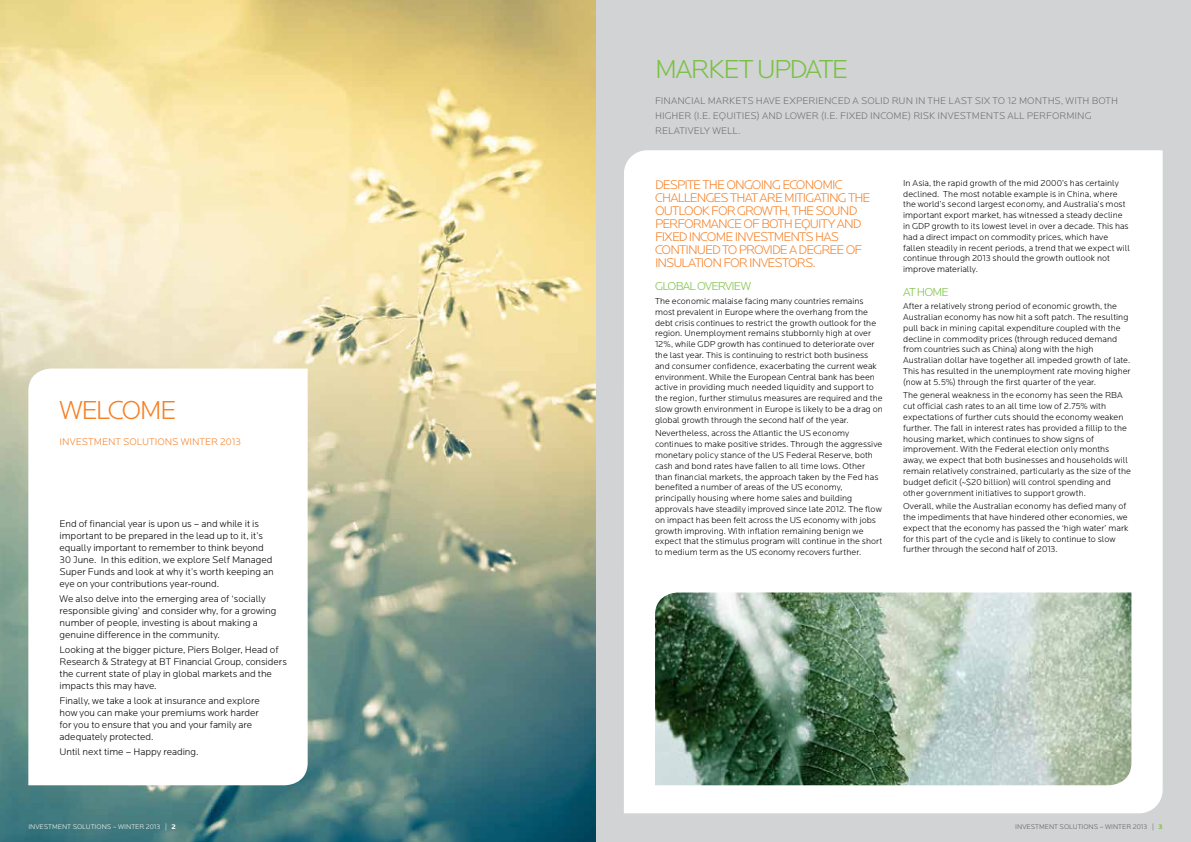
<style>
.page{position:relative;width:1191px;height:842px;background:#fff}
.page>*{position:absolute;margin:0;border:0;box-sizing:border-box;transform-origin:0 0}
.t1{font:300 27px "Locator";letter-spacing:-.06em;color:#7ac143}
.t2{font:300 27px "Locator";letter-spacing:-.08em;color:#f58025}
.t3{font:300 13px/13px "Locator";letter-spacing:-.065em;color:#f58025}
.t4{font:300 12px "Locator";letter-spacing:-.065em;color:#7ac143}
.t5{font:300 10px/12px "Locator";letter-spacing:-.005em;color:#000}
.t6{font:300 10px/15px "Locator";color:#6d6e71}
.t7{font:300 10px "Locator";letter-spacing:.005em;color:#f58025}
.t8{font:300 9px/10.8px "Locator";color:#000}
.t9{font:300 7px "Locator";color:#fff}
.t10{font:300 7px "Locator";color:#58595b}
.s1{font-weight:700}
.s2{font-weight:700;color:#7ac143}
</style>
<div class="page">
<div style="left:595px;top:0;width:596px;height:842px;background:#d1d3d4"></div>
<div style="left:624px;top:150px;width:538px;height:663px;background:#fff"></div>
<img style="left:0;top:0;width:595px;height:842px">
<svg style="left:28px;top:369px;width:280px;height:416px"></svg>
<img style="left:655px;top:592px;width:476px;height:193px">
<h1 class="t2" style="left:60px;top:393px;width:119px">Welcome</h1>
<p class="t7" style="left:60px;top:435px;width:183px">Investment Soluti ons wi nter 2013</p>
<p class="t5" style="left:60px;top:518px;width:216px">End of financial year is upon us – and while it is important to be prepared in the lead up to it, it’s equally important to remember to think beyond 30 June. In this edition, we explore Self Managed Super Funds and look at why it’s worth keeping an eye on your contributions year-round.</p>
<p class="t5" style="left:60px;top:592px;width:218px">We also delve into the emerging area of ‘socially responsible giving’ and consider why, for a growing number of people, investing is about making a genuine difference in the community.</p>
<p class="t5" style="left:60px;top:643px;width:229px">Looking at the bigger picture, Piers Bolger, Head of Research &amp; Strategy at BT Financial Group, considers the current state of play in global markets and the impacts this may have.</p>
<p class="t5" style="left:60px;top:694px;width:202px">Finally, we take a look at insurance and explore how you can make your premiums work harder for you to ensure that you and your family are adequately protected.</p>
<p class="t5" style="left:60px;top:745px;width:140px">U ntil next time – Happy reading.</p>
<h1 class="t1" style="left:655px;top:53px;width:195px">Market U pdate</h1>
<p class="t6" style="left:655px;top:93px;width:464px">Fi nancial markets have experi enced a soli d run i n the last six to 12 months, with both higher (i .e. equiti es) and lower (i .e. fixed i ncome) risk i nvestments all performi ng relatively well.</p>
<h2 class="t3" style="left:655px;top:178px;width:217px">Despite the ongoi ng economic challenges that are mitigati ng the outlook for growth, the sound performance of both equity and fixed i ncome i nvestments has conti nued to provi de a degree of<br>i nsulati on for i nvestors.</h2>
<h3 class="t4" style="left:655px;top:279px;width:97px">Global overvi ew</h3>
<p class="t8" style="left:655px;top:295px;width:223px">The economic malaise facing many countries remains most prevalent in Europe where the overhang from the debt crisis continues to restrict the growth outlook for the region. U nemployment remains stubbornly high at over 12%, while GDP</p>
<p class="t8" style="left:655px;top:338px;width:229px;text-indent:62px">growth has continued to deteriorate over the last year. This is continuing to restrict both business and consumer confidence, exacerbating the current weak environment. While the European Central bank has been active in providing much needed liquidity and support to the region, further stimulus measures are required and the slow growth environment in Europe is likely to be a drag on global growth through the second half of the year.</p>
<p class="t8" style="left:655px;top:428px;width:229px">N evertheless, across the Atlantic the US economy continues to make positive strides. Through the aggressive monetary policy stance of the US Federal Reserve, both cash and bond rates have fallen to all time lows. Other than financial markets, the approach taken by the Fed has benefited a number of areas of the US economy, principally housing where home sales and building approvals have steadily improved since late 2012. The flow on impact has been felt across the US economy with jobs growth improving. With inflation remaining benign we expect that the stimulus program will continue in the short to medium term as the US economy recovers further.</p>
<p class="t8" style="left:903px;top:177px;width:224px">In Asia, the rapid growth of the mid 2000’s has certainly declined. The most notable example is in China, where the world’s second largest economy, and Australia’s most important export market, has witnessed a steady decline in GDP</p>
<p class="t8" style="left:903px;top:220px;width:228px;text-indent:29px">growth to its lowest level in over a decade. This has had a direct impact on commodity prices, which have fallen steadily in recent periods, a trend that we expect will continue through 2013 should the growth outlook not improve materially.</p>
<h3 class="t4" style="left:903px;top:284px;width:47px">At home</h3>
<p class="t8" style="left:903px;top:300px;width:229px">After a relatively strong period of economic growth, the Australian economy has now hit a soft patch. The resulting pull back in mining capital expenditure coupled with the decline in commodity prices (through reduced demand from countries such as China) along with the high Australian dollar have together all impeded growth of late.<br>This has resulted in the unemployment rate moving higher (now at 5.5%) through the first quarter of the year.</p>
<p class="t8" style="left:903px;top:390px;width:229px">The general weakness in the economy has seen the RBA<br>cut official cash rates to an all time low of 2.75% with expectations of further cuts should the economy weaken further. The fall in interest rates has provided a fillip to the housing market, which continues to show signs of improvement. With the Federal election only months away, we expect that both businesses and households will remain relatively constrained, particularly as the size of the budget deficit (~$20 billion) will control spending and other government initiatives to support growth.</p>
<p class="t8" style="left:903px;top:501px;width:227px">Overall, while the Australian economy has defied many of the impediments that have hindered other economies, we expect that the economy has passed the ‘high water’ mark for this part of the cycle and is likely to continue to slow further through the second half of 2013.</p>
<p class="t9" style="left:28px;top:822px;width:149px">Investment Soluti ons – wi nter 2013 | <span class="s1">2</span></p>
<p class="t10" style="left:1015px;top:822px;width:149px">Investment Soluti ons – wi nter 2013 | <span class="s2">3</span></p>
</div>
